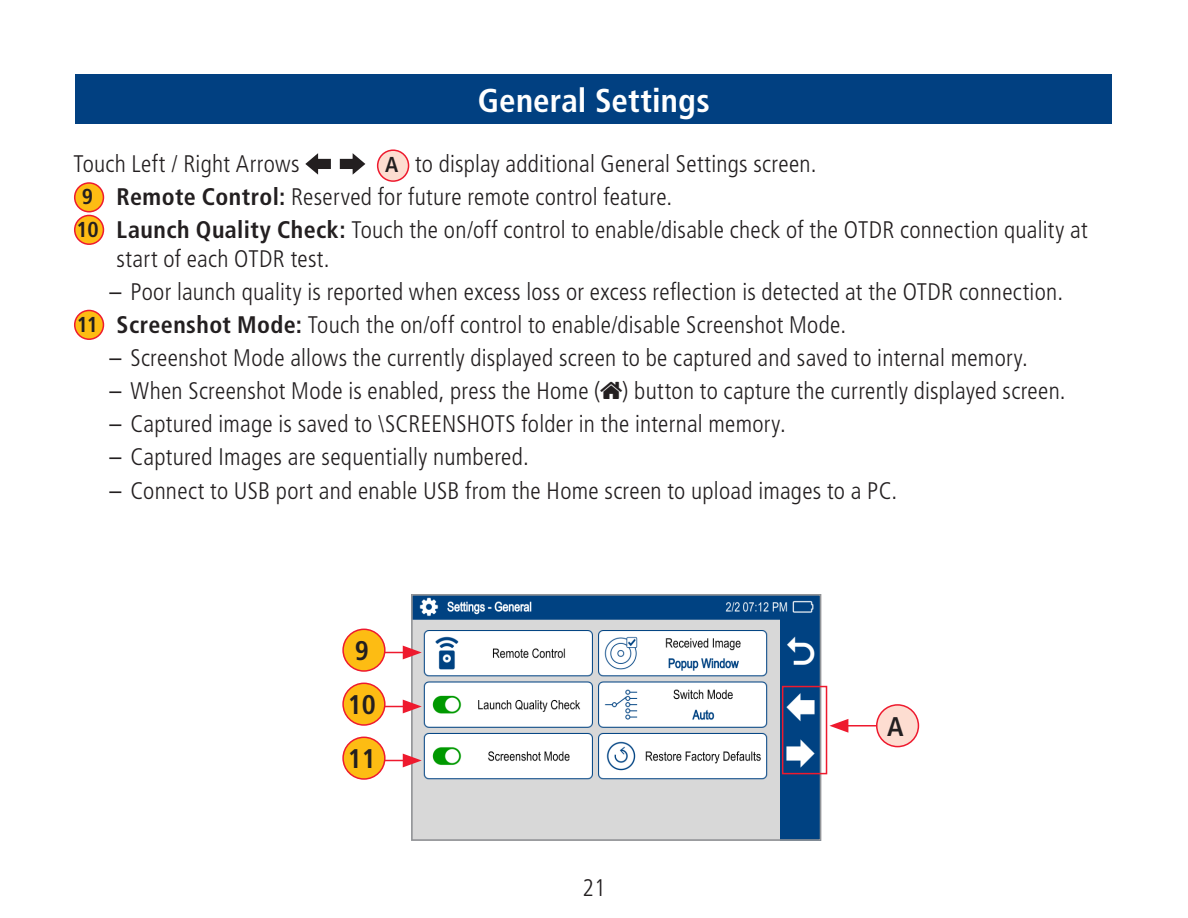
<style>
.page{position:relative;width:1188px;height:918px;background:#fff}
.page>*{position:absolute;margin:0;border:0;box-sizing:border-box;transform-origin:0 0}
.QRG_Title_White_No_T{font:700 condensed 33px "Frutiger LT Std";letter-spacing:.005em;color:#fff}
.QRG_Callout_CIRCLE{font:700 condensed 27px "Frutiger LT Std";color:#231f20}
.QRG_Body{font:300 condensed 24px/28.8px "Frutiger LT Std";letter-spacing:.01em;color:#231f20}
.QRG_Callout_CIRCLE_i{font:700 condensed 21.6px "Frutiger LT Std";color:#231f20}
.s1{font-weight:700}
.s2{font-weight:400}
</style>
<div class="page">
<div style="left:75px;top:74px;width:1037px;height:50px;background:#014081"></div>
<svg style="left:305px;top:153px;width:26px;height:22px"></svg>
<svg style="left:339px;top:153px;width:27px;height:22px"></svg>
<div style="left:378px;top:150px;width:31px;height:31px;background:#fdddd1;border-radius:50%"></div>
<div style="left:377px;top:149px;width:32px;height:33px;border:2px solid #ee1a2e;border-radius:50%"></div>
<div style="left:75px;top:183px;width:28px;height:29px;background:#fdbc13;border-radius:50%"></div>
<div style="left:74px;top:182px;width:30px;height:30px;border:2px solid #ee1a2e;border-radius:50%"></div>
<div style="left:75px;top:215px;width:28px;height:29px;background:#fdbc13;border-radius:50%"></div>
<div style="left:74px;top:215px;width:30px;height:30px;border:2px solid #ee1a2e;border-radius:50%"></div>
<div style="left:75px;top:310px;width:28px;height:29px;background:#fdbc13;border-radius:50%"></div>
<div style="left:74px;top:310px;width:30px;height:30px;border:2px solid #ee1a2e;border-radius:50%"></div>
<img style="left:414px;top:597px;width:404px;height:241px">
<div style="left:411px;top:594px;width:410px;height:247px;border:2px solid #939598"></div>
<hr style="left:359px;top:652px;width:49px;height:1px;background:#ee1a2e">
<svg style="left:403px;top:646px;width:19px;height:13px"></svg>
<div style="left:343px;top:629px;width:42px;height:42px;background:#fdbc13;border-radius:50%"></div>
<div style="left:342px;top:629px;width:44px;height:43px;border:2px solid #ee1a2e;border-radius:50%"></div>
<hr style="left:359px;top:706px;width:49px;height:1px;background:#ee1a2e">
<svg style="left:403px;top:700px;width:19px;height:13px"></svg>
<div style="left:343px;top:683px;width:42px;height:42px;background:#fdbc13;border-radius:50%"></div>
<div style="left:342px;top:683px;width:44px;height:43px;border:2px solid #ee1a2e;border-radius:50%"></div>
<hr style="left:359px;top:760px;width:49px;height:1px;background:#ee1a2e">
<svg style="left:403px;top:754px;width:19px;height:13px"></svg>
<div style="left:343px;top:737px;width:42px;height:42px;background:#fdbc13;border-radius:50%"></div>
<div style="left:342px;top:737px;width:44px;height:43px;border:2px solid #ee1a2e;border-radius:50%"></div>
<div style="left:782px;top:686px;width:45px;height:88px;border:2px solid #ee1a2e"></div>
<hr style="left:844px;top:725px;width:49px;height:2px;background:#ee1a2e">
<svg style="left:829px;top:719px;width:19px;height:14px"></svg>
<div style="left:877px;top:705px;width:41px;height:42px;background:#fdddd1;border-radius:50%"></div>
<div style="left:876px;top:704px;width:43px;height:43px;border:2px solid #ee1a2e;border-radius:50%"></div>
<p class="QRG_Title_White_No_T" style="left:478px;top:81px;width:233px">General Settings</p>
<p class="QRG_Body" style="left:73px;top:149px;width:228px">Touch Left / Right Arrows</p>
<p class="QRG_Callout_CIRCLE_i" style="left:385px;top:152px;width:15px">A</p>
<p class="QRG_Body" style="left:415px;top:149px;width:399px">to display additional General Settings screen.</p>
<p class="QRG_Body" style="left:79px;top:182px;width:591px">1 <span class="s1">Remote Control:</span> Reserved for future remote control feature.</p>
<p class="QRG_Body" style="left:117px;top:216px;width:973px;text-indent:-37px">2 <span class="s1">Launch Quality Check:</span> Touch the on/off control to enable/disable check of the OTDR connection quality at start of each OTDR test.</p>
<p class="QRG_Body" style="left:109px;top:277px;width:951px"><span class="s2">–</span> Poor launch quality is reported when excess loss or excess reflection is detected at the OTDR connection.</p>
<p class="QRG_Body" style="left:79px;top:311px;width:765px">3 <span class="s1">Screenshot Mode:</span> Touch the on/off control to enable/disable Screenshot Mode.</p>
<p class="QRG_Body" style="left:109px;top:344px;width:916px"><span class="s2">–</span> Screenshot Mode allows the currently displayed screen to be captured and saved to internal memory.</p>
<p class="QRG_Body" style="left:109px;top:377px;width:954px"><span class="s2">–</span> When Screenshot Mode is enabled, press the Home ( ) button to capture the currently displayed screen.</p>
<p class="QRG_Body" style="left:109px;top:410px;width:674px"><span class="s2">–</span> Captured image is saved to \SCREENSHOTS folder in the internal memory.</p>
<p class="QRG_Body" style="left:109px;top:443px;width:417px"><span class="s2">–</span> Captured Images are sequentially numbered.</p>
<p class="QRG_Body" style="left:109px;top:476px;width:786px"><span class="s2">–</span> Connect to USB port and enable USB from the Home screen to upload images to a PC.</p>
<p class="QRG_Callout_CIRCLE_i" style="left:82px;top:184px;width:13px">9</p>
<p class="QRG_Callout_CIRCLE_i" style="left:76px;top:216px;width:24px">10</p>
<p class="QRG_Callout_CIRCLE_i" style="left:77px;top:311px;width:23px">11</p>
<p class="QRG_Callout_CIRCLE" style="left:355px;top:635px;width:16px">9</p>
<p class="QRG_Callout_CIRCLE" style="left:348px;top:689px;width:30px">10</p>
<p class="QRG_Callout_CIRCLE" style="left:348px;top:743px;width:30px">11</p>
<p class="QRG_Body" style="left:582px;top:874px;width:25px">21</p>
<p class="QRG_Callout_CIRCLE" style="left:887px;top:711px;width:18px">A</p>
</div>
